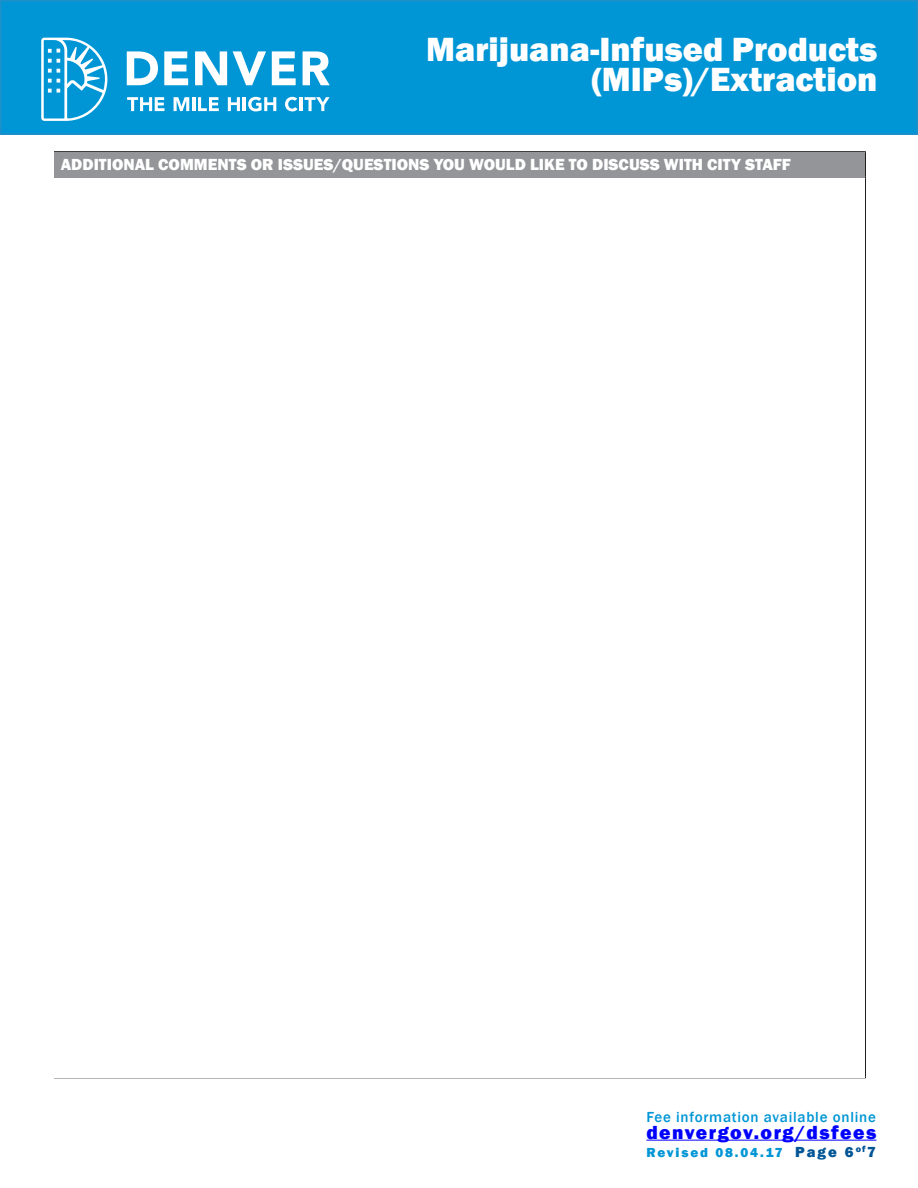
<style>
.page{position:relative;width:918px;height:1188px;background:#fff}
.page>*{position:absolute;margin:0;border:0;box-sizing:border-box;transform-origin:0 0}
.t1{font:800 34.5px/30px "Franklin Gothic";color:#fff;text-align:right}
.t2{font:800 19.5px "Franklin Gothic";letter-spacing:.075em;color:#00f}
.t3{font:800 16.5px "Franklin Gothic";color:#fff}
.t4{font:500 15px "Franklin Gothic";letter-spacing:.05em;color:#0096d6}
.t5{font:800 13.5px "Franklin Gothic";letter-spacing:.14em;color:#0096d6}
.s1{font-size:15px;color:#005596}
</style>
<div class="page">
<div style="left:0;top:0;width:918px;height:135px;background:#0096d6;border:2px solid #1e8fc8"></div>
<svg style="left:127px;top:51px;width:31px;height:34px"></svg>
<svg style="left:164px;top:51px;width:24px;height:34px"></svg>
<svg style="left:195px;top:51px;width:32px;height:34px"></svg>
<svg style="left:233px;top:51px;width:33px;height:34px"></svg>
<svg style="left:272px;top:51px;width:24px;height:34px"></svg>
<svg style="left:303px;top:51px;width:27px;height:34px"></svg>
<svg style="left:127px;top:97px;width:38px;height:14px"></svg>
<svg style="left:174px;top:97px;width:15px;height:14px"></svg>
<hr style="left:192px;top:97px;width:3px;height:14px;background:#fff">
<svg style="left:198px;top:97px;width:21px;height:14px"></svg>
<svg style="left:228px;top:97px;width:12px;height:14px"></svg>
<hr style="left:243px;top:97px;width:3px;height:14px;background:#fff">
<svg style="left:248px;top:97px;width:28px;height:14px"></svg>
<svg style="left:285px;top:97px;width:13px;height:14px"></svg>
<hr style="left:300px;top:97px;width:3px;height:14px;background:#fff">
<svg style="left:305px;top:97px;width:25px;height:14px"></svg>
<svg style="left:41px;top:38px;width:66px;height:83px"></svg>
<hr style="left:54px;top:1077px;width:812px;height:1px;background:#000">
<hr style="left:54px;top:177px;width:812px;height:1px;background:#000">
<hr style="left:864px;top:153px;width:2px;height:24px;background:#000">
<hr style="left:864px;top:178px;width:2px;height:899px;background:#000">
<hr style="left:54px;top:153px;width:2px;height:24px;background:#000">
<hr style="left:54px;top:178px;width:2px;height:899px;background:#000">
<hr style="left:54px;top:151px;width:812px;height:2px;background:#000">
<div style="left:55px;top:178px;width:810px;height:900px;background:#fff"></div>
<hr style="left:646px;top:1140px;width:230px;height:1px;background:#00f">
<div style="left:55px;top:152px;width:810px;height:26px;background:#939598"></div>
<p class="t1" style="left:426px;top:35px;width:453px">Marijuana-Infused Products (MIPs)/Extraction</p>
<p class="t3" style="left:61px;top:153px;width:732px">ADDITIONAL COMMENTS OR ISSUES/QUESTIONS YOU WOULD LIKE TO DISCUSS WITH CITY STAFF</p>
<p class="t4" style="left:646px;top:1108px;width:231px">Fee information available online</p>
<p class="t2" style="left:646px;top:1120px;width:232px">denvergov.org/dsfees</p>
<p class="t5" style="left:646px;top:1144px;width:231px">Revised 08.04.17 <span class="s1">Page 6</span> <sup>of</sup><span class="s1">7</span></p>
</div>
